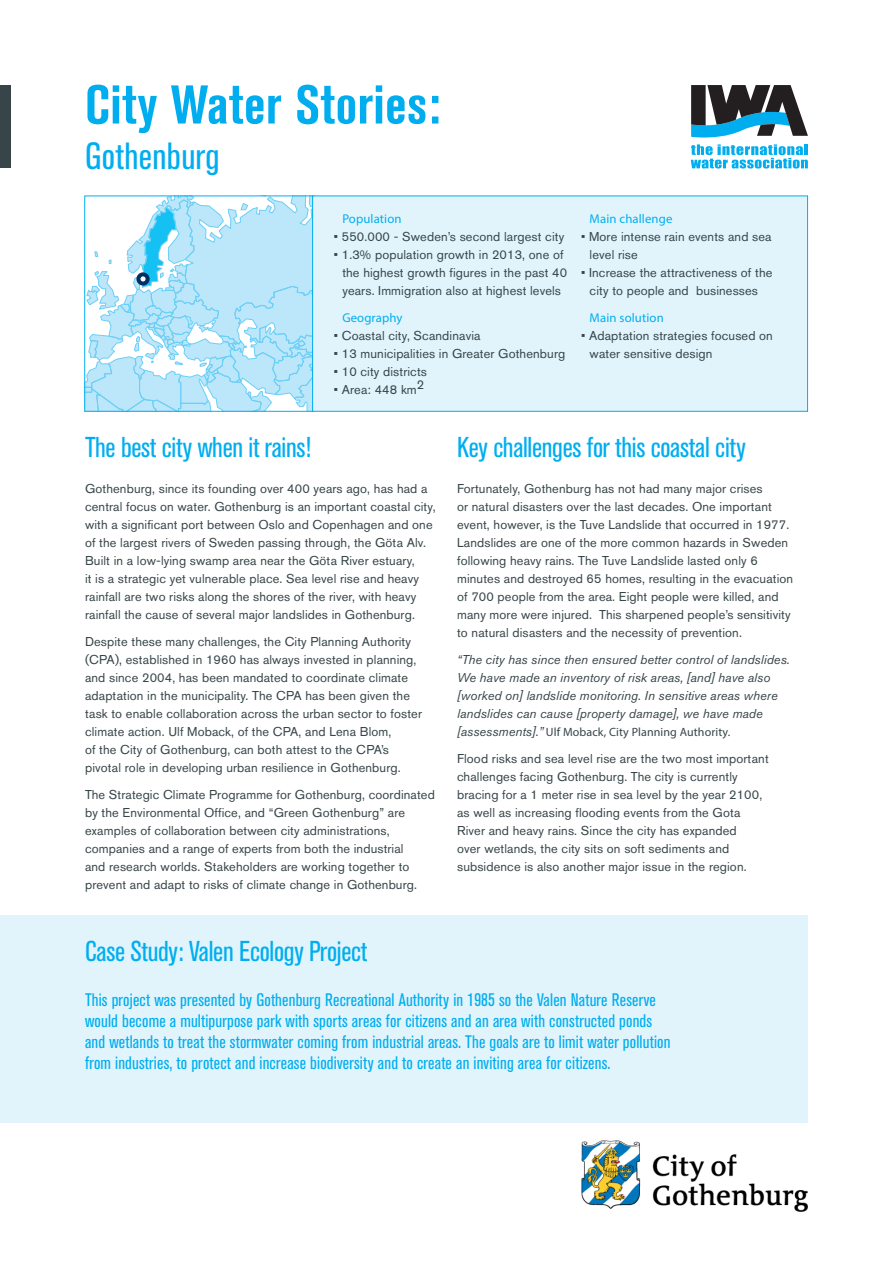
<style>
.page{position:relative;width:893px;height:1263px;background:#fff}
.page>*{position:absolute;margin:0;border:0;box-sizing:border-box;transform-origin:0 0}
.chapters{font:700 condensed 54px "Akzidenz Grotesk BE";letter-spacing:.01em;color:#00aeef}
.small_titles{font:condensed 37.5px "Akzidenz Grotesk BE";letter-spacing:.01em;color:#00aeef}
.small_titles-2{font:condensed 28.5px "Akzidenz Grotesk BE";letter-spacing:-.01em;color:#00aeef}
.body_text_condensed{font:condensed 18px/21px "Akzidenz Grotesk BE";letter-spacing:.01em;color:#00aeef}
.body_text{font:12.75px/18px "Akzidenz Grotesk BE";letter-spacing:.01em;color:#374548}
.body_text_italic{font:italic 12.75px/18px "Akzidenz Grotesk BE";letter-spacing:.005em;color:#374548}
.body_text_blue_bold{font:12.75px "Myriad Pro";letter-spacing:.01em;color:#00aeef}
.body_text_italic-2{font:12px "Myriad Pro";letter-spacing:.01em;color:#374548}
.s1{font-family:"Akzidenz Grotesk BE";font-style:italic;font-size:12.75px}
</style>
<div class="page">
<svg style="left:85px;top:196px;width:227px;height:215px"></svg>
<div style="left:0;top:916px;width:808px;height:207px;background:#e1f4fc"></div>
<div style="left:312px;top:196px;width:496px;height:216px;background:#e1f4fc;border:1px solid #00aeef"></div>
<svg style="left:691px;top:144px;width:117px;height:25px"></svg>
<svg style="left:691px;top:85px;width:117px;height:53px"></svg>
<div style="left:0;top:85px;width:11px;height:83px;background:#374548"></div>
<img style="left:581px;top:1141px;width:227px;height:70px">
<p class="chapters" style="left:85px;top:74px;width:357px">City Water Stories:</p>
<p class="small_titles" style="left:85px;top:134px;width:136px">Gothenburg</p>
<p class="body_text_blue_bold" style="left:342px;top:210px;width:61px">Population</p>
<p class="body_text" style="left:334px;top:227px;width:232px">• 550.000 - Sweden’s second largest city</p>
<p class="body_text" style="left:334px;top:245px;width:231px">• 1.3% population growth in 2013, one of</p>
<p class="body_text" style="left:342px;top:263px;width:226px">the highest growth figures in the past 40 years. Immigration also at highest levels</p>
<p class="body_text_blue_bold" style="left:342px;top:309px;width:62px">Geography</p>
<p class="body_text" style="left:334px;top:326px;width:148px">• Coastal city, Scandinavia</p>
<p class="body_text" style="left:334px;top:344px;width:233px">• 13 municipalities in Greater Gothenburg</p>
<p class="body_text" style="left:334px;top:362px;width:95px">• 10 city districts</p>
<p class="body_text" style="left:334px;top:380px;width:92px">• Area: 448 km2</p>
<p class="body_text_blue_bold" style="left:590px;top:210px;width:84px">Main challenge</p>
<p class="body_text" style="left:581px;top:227px;width:192px">• More intense rain events and sea</p>
<p class="body_text" style="left:590px;top:245px;width:50px">level rise</p>
<p class="body_text" style="left:581px;top:263px;width:193px">• Increase the attractiveness of the</p>
<p class="body_text" style="left:590px;top:281px;width:170px">city to people and businesses</p>
<p class="body_text_blue_bold" style="left:590px;top:309px;width:76px">Main solution</p>
<p class="body_text" style="left:581px;top:326px;width:193px">• Adaptation strategies focused on</p>
<p class="body_text" style="left:590px;top:344px;width:124px">water sensitive design</p>
<p class="small_titles-2" style="left:85px;top:431px;width:227px">The best city when it rains!</p>
<p class="body_text" style="left:85px;top:479px;width:352px">Gothenburg, since its founding over 400 years ago, has had a central focus on water. Gothenburg is an important coastal city, with a significant port between Oslo and Copenhagen and one of the largest rivers of Sweden passing through, the Göta Alv.<br>Built in a low-lying swamp area near the Göta River estuary,<br>it is a strategic yet vulnerable place. Sea level rise and heavy rainfall are two risks along the shores of the river, with heavy rainfall the cause of several major landslides in Gothenburg.</p>
<p class="body_text" style="left:85px;top:632px;width:338px">Despite these many challenges, the City Planning Authority (CPA), established in 1960 has always invested in planning, and since 2004, has been mandated to coordinate climate adaptation in the municipality. The CPA has been given the task to enable collaboration across the urban sector to foster climate action. Ulf Moback, of the CPA, and Lena Blom,<br>of the City of Gothenburg, can both attest to the CPA’s pivotal role in developing urban resilience in Gothenburg.</p>
<p class="body_text" style="left:85px;top:785px;width:351px">The Strategic Climate Programme for Gothenburg, coordinated by the Environmental Office, and “Green Gothenburg” are examples of collaboration between city administrations, companies and a range of experts from both the industrial<br>and research worlds. Stakeholders are working together to prevent and adapt to risks of climate change in Gothenburg.</p>
<p class="small_titles-2" style="left:457px;top:431px;width:290px">Key challenges for this coastal city</p>
<p class="body_text" style="left:457px;top:479px;width:338px">Fortunately, Gothenburg has not had many major crises<br>or natural disasters over the last decades. One important event, however, is the Tuve Landslide that occurred in 1977.<br>Landslides are one of the more common hazards in Sweden following heavy rains. The Tuve Landslide lasted only 6 minutes and destroyed 65 homes, resulting in the evacuation of 700 people from the area. Eight people were killed, and many more were injured. This sharpened people’s sensitivity to natural disasters and the necessity of prevention.</p>
<p class="body_text_italic" style="left:457px;top:650px;width:334px">“The city has since then ensured better control of landslides.<br>We have made an inventory of risk areas, [and] have also [worked on] landslide monitoring. In sensitive areas where landslides can cause [property damage], we have made</p>
<p class="body_text_italic-2" style="left:457px;top:724px;width:275px"><span class="s1">[assessments].”</span> Ulf Moback, City Planning Authority.</p>
<p class="body_text" style="left:457px;top:749px;width:313px">Flood risks and sea level rise are the two most important challenges facing Gothenburg. The city is currently bracing for a 1 meter rise in sea level by the year 2100, as well as increasing flooding events from the Gota River and heavy rains. Since the city has expanded<br>over wetlands, the city sits on soft sediments and subsidence is also another major issue in the region.</p>
<p class="small_titles-2" style="left:85px;top:935px;width:284px">Case Study: Valen Ecology Project</p>
<p class="body_text_condensed" style="left:85px;top:989px;width:587px">This project was presented by Gothenburg Recreational Authority in 1985 so the Valen Nature Reserve would become a multipurpose park with sports areas for citizens and an area with constructed ponds and wetlands to treat the stormwater coming from industrial areas. The goals are to limit water pollution from industries, to protect and increase biodiversity and to create an inviting area for citizens.</p>
</div>
